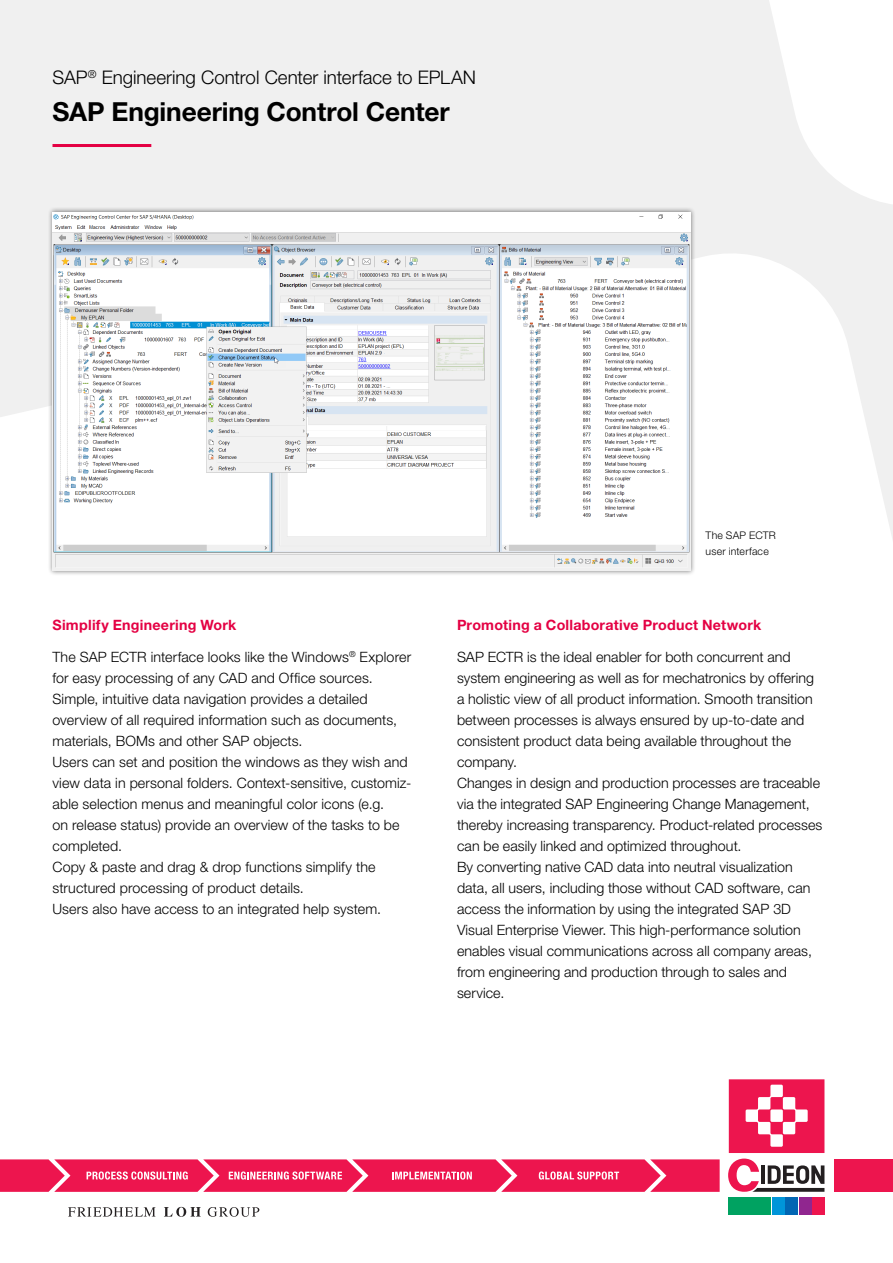
<style>
.page{position:relative;width:893px;height:1263px;background:#fff}
.page>*{position:absolute;margin:0;border:0;box-sizing:border-box;transform-origin:0 0}
.t1{font:700 26.25px "Helvetica Neue LT Pro";letter-spacing:-.005em;color:#000}
.t2{font:300 18.75px "Helvetica Neue LT Pro";letter-spacing:-.005em;color:#000}
.t3{font:300 14.25px/21px "Helvetica Neue LT Pro";letter-spacing:.005em;color:#000}
.t4{font:700 14.25px "Helvetica Neue LT Pro";letter-spacing:.015em;color:#e40043}
.t5{font:300 10.5px/15.8px "Helvetica Neue LT Pro";letter-spacing:.02em;color:#000}
</style>
<div class="page">
<svg style="left:0;top:0;width:893px;height:539px;fill:#f0f0f0"></svg>
<svg style="left:68px;top:1207px;width:191px;height:10px"></svg>
<div style="left:834px;top:1159px;width:59px;height:33px;background:#ed154e"></div>
<svg style="left:728px;top:1079px;width:97px;height:136px"></svg>
<div style="left:729px;top:1197px;width:42px;height:17px;background:#00a261"></div>
<div style="left:772px;top:1197px;width:12px;height:17px;background:#0095d9"></div>
<div style="left:786px;top:1197px;width:12px;height:17px;background:#0166b3"></div>
<div style="left:799px;top:1197px;width:12px;height:17px;background:#90268f"></div>
<div style="left:812px;top:1197px;width:12px;height:17px;background:#ed154e"></div>
<svg style="left:728px;top:1079px;width:96px;height:113px"></svg>
<svg style="left:0;top:1159px;width:720px;height:33px;background:#ef3062"></svg>
<div style="left:48px;top:207px;width:648px;height:369px;background:#000;opacity:.5"></div>
<img style="left:53px;top:212px;width:638px;height:359px">
<hr style="left:52px;top:144px;width:99px;height:3px;background:#e40043">
<h2 class="t2" style="left:52px;top:66px;width:425px">SAP<sup>®</sup> Engineering Control Center interface to EPLAN</h2>
<h1 class="t1" style="left:52px;top:95px;width:399px">SAP Engineering Control Center</h1>
<p class="t5" style="left:706px;top:527px;width:72px">The SAP ECTR user interface</p>
<p class="t4" style="left:52px;top:616px;width:185px">Simplify Engineering Work</p>
<p class="t3" style="left:52px;top:646px;width:360px">The SAP ECTR interface looks like the Windows<sup>®</sup> Explorer for easy processing of any CAD and Office sources.<br>Simple, intuitive data navigation provides a detailed overview of all required information such as documents, materials, BOMs and other SAP objects.<br>Users can set and position the windows as they wish and view data in personal folders. Context-sensitive, customiz&shy;able selection menus and meaningful color icons (e.g.<br>on release status) provide an overview of the tasks to be completed.<br>Copy &amp; paste and drag &amp; drop functions simplify the structured processing of product details.<br>Users also have access to an integrated help system.</p>
<p class="t4" style="left:457px;top:616px;width:306px">Promoting a Collaborative Product Network</p>
<p class="t3" style="left:457px;top:646px;width:367px">SAP ECTR is the ideal enabler for both concurrent and system engineering as well as for mechatronics by offering a holistic view of all product information. Smooth transition between processes is always ensured by up-to-date and consistent product data being available throughout the company.<br>Changes in design and production processes are traceable via the integrated SAP Engineering Change Management, thereby increasing transparency. Product-related processes can be easily linked and optimized throughout.<br>By converting native CAD data into neutral visualization data, all users, including those without CAD software, can access the information by using the integrated SAP 3D Visual Enterprise Viewer. This high-performance solution enables visual communications across all company areas, from engineering and production through to sales and service.</p>
</div>
